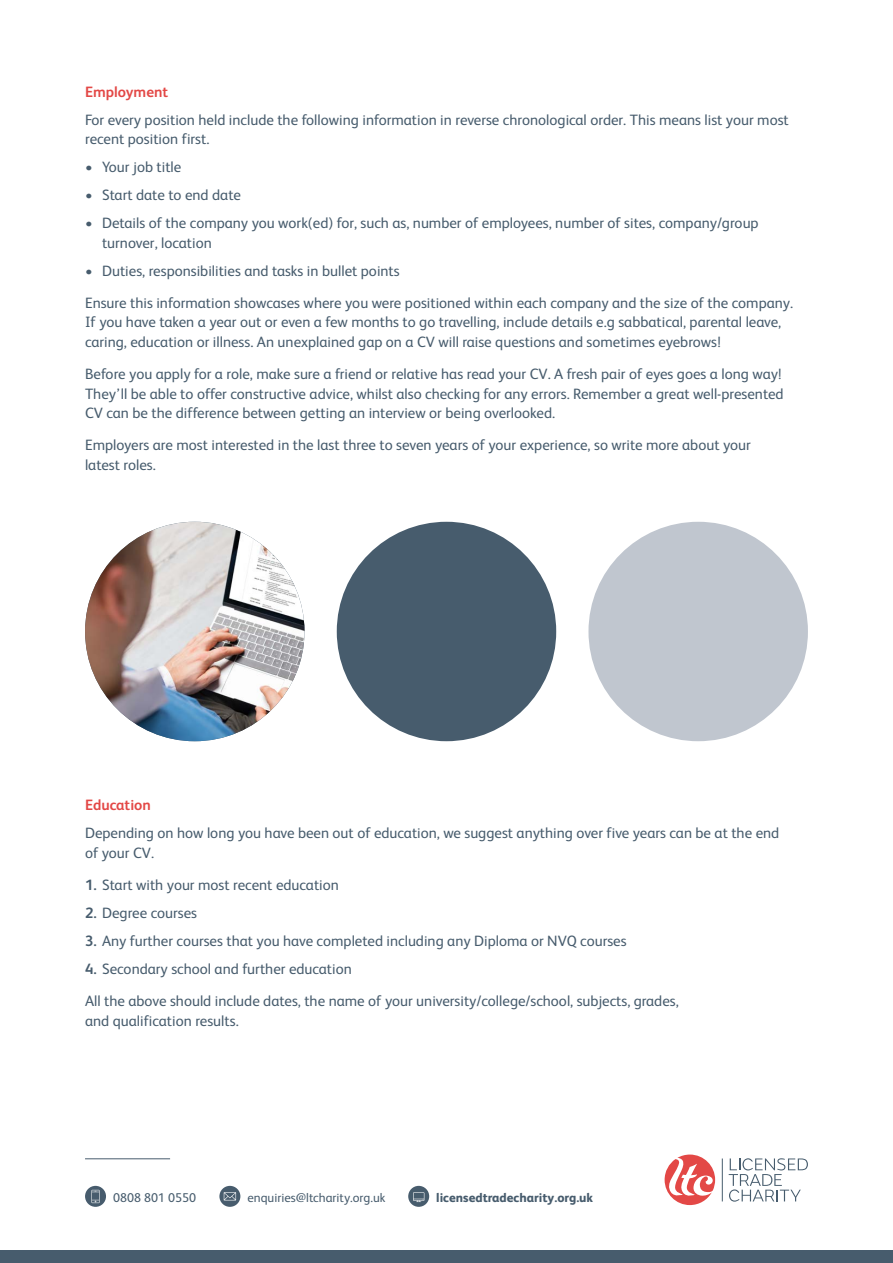
<style>
.page{position:relative;width:893px;height:1263px;background:#fff}
.page>*{position:absolute;margin:0;border:0;box-sizing:border-box;transform-origin:0 0}
.t1{font:15px/19.5px "FS Albert";color:#475c6d}
.t2{font:700 15px "FS Albert";color:#e34846}
.t3{font:12.75px "FS Albert";color:#475c6d}
.t4{font:800 12.75px "FS Albert";color:#475c6d}
.s1{font-weight:700}
</style>
<div class="page">
<img style="left:85px;top:522px;width:219px;height:219px;border-radius:110px">
<div style="left:337px;top:522px;width:219px;height:219px;background:#475c6d;border-radius:50%"></div>
<div style="left:588px;top:522px;width:220px;height:219px;background:#c0c6cf;border-radius:50%"></div>
<svg style="left:729px;top:1158px;width:79px;height:43px"></svg>
<hr style="left:722px;top:1158px;width:1px;height:43px;background:#475c6d">
<svg style="left:664px;top:1154px;width:51px;height:51px"></svg>
<div style="left:0;top:1250px;width:893px;height:13px;background:#475c6d"></div>
<hr style="left:85px;top:1158px;width:85px;height:1px;background:#475c6d">
<div style="left:85px;top:1186px;width:21px;height:21px;background:#475c6d;border-radius:50%"></div>
<svg style="left:219px;top:1186px;width:21px;height:21px"></svg>
<svg style="left:224px;top:1192px;width:12px;height:8px"></svg>
<svg style="left:91px;top:1190px;width:9px;height:13px"></svg>
<div style="left:408px;top:1186px;width:21px;height:21px;background:#475c6d;border-radius:50%"></div>
<svg style="left:413px;top:1192px;width:11px;height:10px"></svg>
<p class="t2" style="left:85px;top:83px;width:85px">Employment</p>
<p class="t1" style="left:85px;top:110px;width:705px">For every position held include the following information in reverse chronological order. This means list your most recent position first.</p>
<p class="t1" style="left:85px;top:157px;width:98px">• Your job title</p>
<p class="t1" style="left:85px;top:185px;width:157px">• Start date to end date</p>
<p class="t1" style="left:102px;top:213px;width:658px;text-indent:-17px">• Details of the company you work(ed) for, such as, number of employees, number of sites, company/group turnover, location</p>
<p class="t1" style="left:85px;top:254px;width:710px;line-height:32.2px">• Duties, responsibilities and tasks in bullet points<br>Ensure this information showcases where you were positioned within each company and the size of the company.</p>
<p class="t1" style="left:85px;top:312px;width:698px">If you have taken a year out or even a few months to go travelling, include details e.g sabbatical, parental leave, caring, education or illness. An unexplained gap on a CV will raise questions and sometimes eyebrows!</p>
<p class="t1" style="left:85px;top:364px;width:700px">Before you apply for a role, make sure a friend or relative has read your CV. A fresh pair of eyes goes a long way!<br>They’ll be able to offer constructive advice, whilst also checking for any errors. Remember a great well-presented<br>CV can be the difference between getting an interview or being overlooked.</p>
<p class="t1" style="left:85px;top:435px;width:667px">Employers are most interested in the last three to seven years of your experience, so write more about your latest roles.</p>
<p class="t2" style="left:85px;top:796px;width:67px">Education</p>
<p class="t1" style="left:85px;top:823px;width:696px">Depending on how long you have been out of education, we suggest anything over five years can be at the end of your CV.</p>
<p class="t1" style="left:85px;top:875px;width:255px"><span class="s1">1.</span> Start with your most recent education</p>
<p class="t1" style="left:85px;top:903px;width:114px"><span class="s1">2.</span> Degree courses</p>
<p class="t1" style="left:85px;top:931px;width:543px"><span class="s1">3.</span> Any further courses that you have completed including any Diploma or NVQ courses</p>
<p class="t1" style="left:85px;top:953px;width:595px;line-height:32.2px"><span class="s1">4.</span> Secondary school and further education<br>All the above should include dates, the name of your university/college/school, subjects, grades,</p>
<p class="t1" style="left:85px;top:1011px;width:155px">and qualification results.</p>
<p class="t3" style="left:113px;top:1190px;width:85px">0808 801 0550</p>
<p class="t3" style="left:247px;top:1190px;width:139px">enquiries@ltcharity.org.uk</p>
<p class="t4" style="left:436px;top:1189px;width:158px">licensedtradecharity.org.uk</p>
</div>
